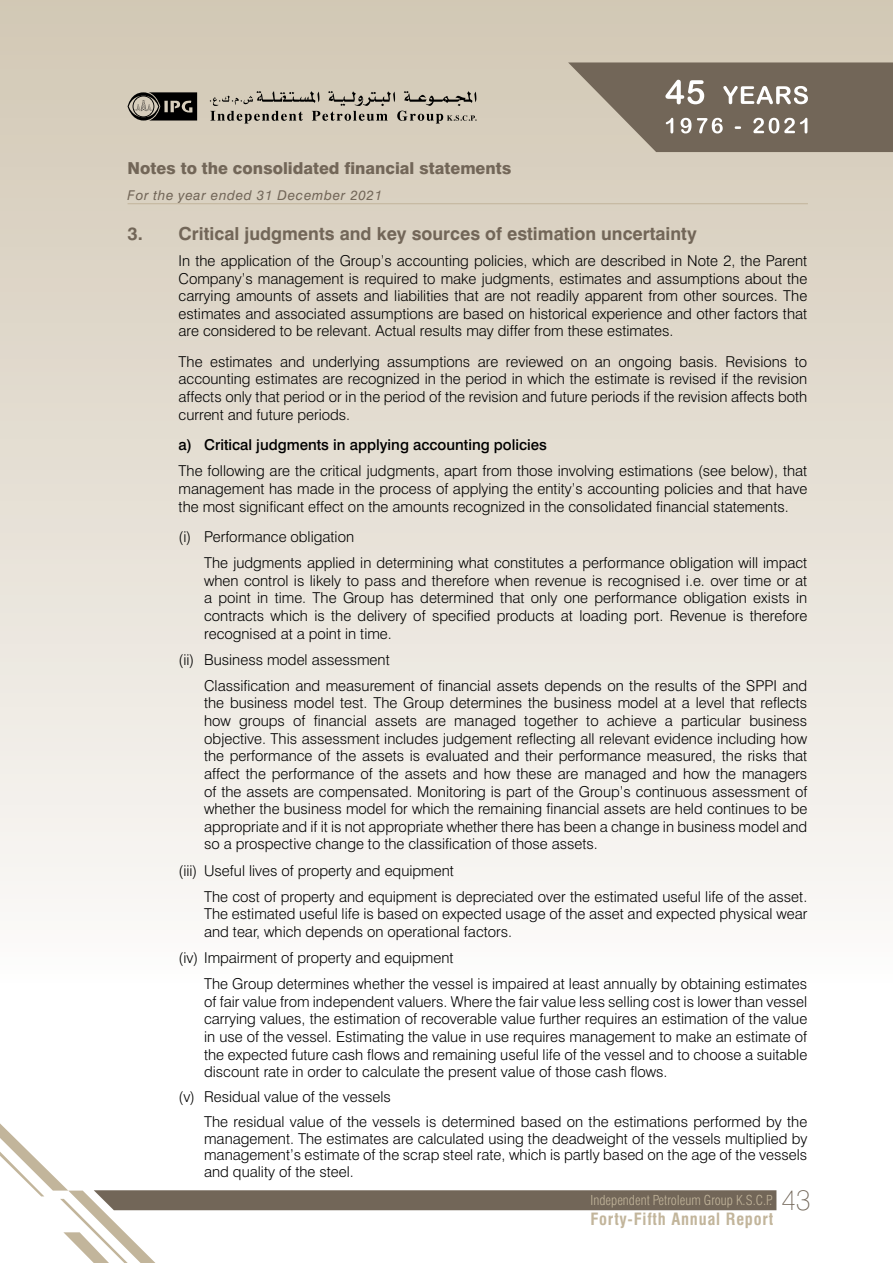
<style>
.page{position:relative;width:893px;height:1263px;background:#fff}
.page>*{position:absolute;margin:0;border:0;box-sizing:border-box;transform-origin:0 0}
.t1{font:100 28.5px "Swiss 721 BT";color:#726658}
.t2{font:700 18px "Swiss 721 BT";color:#726658}
.t3{font:800 16.5px "Swiss 721 BT";color:#726658}
.t4{font:700 condensed 16.5px "Swiss 721 BT";letter-spacing:.045em;color:#c2b59b}
.t5{font:300 15px/17.7px "Swiss 721 BT";color:#000;text-align:justify}
.t6{font:500 15px "Swiss 721 BT";color:#000}
.t7{font:300 condensed 13.5px "Swiss 721 BT";color:#c2b59b}
.t8{font:italic 13.5px "Swiss 721 BT";letter-spacing:.05em;color:#726658}
</style>
<div class="page">
<div style="left:0;top:0;width:893px;height:1263px;background:linear-gradient(to bottom,#d2c8b5,#fff)"></div>
<svg style="left:0;top:1123px;width:776px;height:140px"></svg>
<svg style="left:128px;top:92px;width:69px;height:29px;background:#514d47"></svg>
<svg style="left:210px;top:91px;width:267px;height:33px;background:#b2aa9c"></svg>
<svg style="left:568px;top:62px;width:325px;height:90px;background:#887d6f"></svg>
<hr style="left:128px;top:203px;width:680px;height:1px;background:#c2b59b">
<p class="t3" style="left:128px;top:158px;width:385px">Notes to the consolidated financial statements</p>
<p class="t8" style="left:128px;top:187px;width:256px">For the year ended 31 December 2021</p>
<p class="t2" style="left:128px;top:222px;width:571px">3. Critical judgments and key sources of estimation uncertainty</p>
<p class="t5" style="left:179px;top:252px;width:630px">In the application of the Group’s accounting policies, which are described in Note 2, the Parent Company’s management is required to make judgments, estimates and assumptions about the carrying amounts of assets and liabilities that are not readily apparent from other sources. The estimates and associated assumptions are based on historical experience and other factors that are considered to be relevant. Actual results may differ from these estimates.</p>
<p class="t5" style="left:179px;top:352px;width:630px">The estimates and underlying assumptions are reviewed on an ongoing basis. Revisions to accounting estimates are recognized in the period in which the estimate is revised if the revision affects only that period or in the period of the revision and future periods if the revision affects both current and future periods.</p>
<p class="t6" style="left:179px;top:436px;width:370px">a) Critical judgments in applying accounting policies</p>
<p class="t5" style="left:179px;top:462px;width:630px">The following are the critical judgments, apart from those involving estimations (see below), that management has made in the process of applying the entity’s accounting policies and that have the most significant effect on the amounts recognized in the consolidated financial statements.</p>
<p class="t5" style="left:204px;top:523px;width:605px;line-height:26.1px;text-indent:-26px">(i) Performance obligation<br>The judgments applied in determining what constitutes a performance obligation will impact</p>
<p class="t5" style="left:204px;top:571px;width:605px">when control is likely to pass and therefore when revenue is recognised i.e. over time or at a point in time. The Group has determined that only one performance obligation exists in contracts which is the delivery of specified products at loading port. Revenue is therefore recognised at a point in time.</p>
<p class="t5" style="left:204px;top:646px;width:605px;line-height:26.1px;text-indent:-26px">(ii) Business model assessment<br>Classification and measurement of financial assets depends on the results of the SPPI and</p>
<p class="t5" style="left:204px;top:694px;width:605px">the business model test. The Group determines the business model at a level that reflects how groups of financial assets are managed together to achieve a particular business objective. This assessment includes judgement reflecting all relevant evidence including how the performance of the assets is evaluated and their performance measured, the risks that affect the performance of the assets and how these are managed and how the managers of the assets are compensated. Monitoring is part of the Group’s continuous assessment of whether the business model for which the remaining financial assets are held continues to be appropriate and if it is not appropriate whether there has been a change in business model and so a prospective change to the classification of those assets.</p>
<p class="t5" style="left:204px;top:857px;width:605px;line-height:26.1px;text-indent:-26px">(iii) Useful lives of property and equipment<br>The cost of property and equipment is depreciated over the estimated useful life of the asset.</p>
<p class="t5" style="left:204px;top:905px;width:605px">The estimated useful life is based on expected usage of the asset and expected physical wear and tear, which depends on operational factors.</p>
<p class="t5" style="left:204px;top:944px;width:605px;line-height:26.1px;text-indent:-26px">(iv) Impairment of property and equipment<br>The Group determines whether the vessel is impaired at least annually by obtaining estimates</p>
<p class="t5" style="left:204px;top:992px;width:605px">of fair value from independent valuers. Where the fair value less selling cost is lower than vessel carrying values, the estimation of recoverable value further requires an estimation of the value in use of the vessel. Estimating the value in use requires management to make an estimate of the expected future cash flows and remaining useful life of the vessel and to choose a suitable discount rate in order to calculate the present value of those cash flows.</p>
<p class="t5" style="left:204px;top:1084px;width:605px;line-height:25px;text-indent:-26px">(v) Residual value of the vessels<br>The residual value of the vessels is determined based on the estimations performed by the</p>
<p class="t5" style="left:204px;top:1130px;width:605px;line-height:16.5px">management. The estimates are calculated using the deadweight of the vessels multiplied by management’s estimate of the scrap steel rate, which is partly based on the age of the vessels and quality of the steel.</p>
<p class="t7" style="left:591px;top:1192px;width:184px">Independent Petroleum Group K.S.C.P.</p>
<p class="t4" style="left:591px;top:1209px;width:184px">Forty-Fifth Annual Report</p>
<h1 class="t1" style="left:781px;top:1182px;width:31px">43</h1>
</div>
